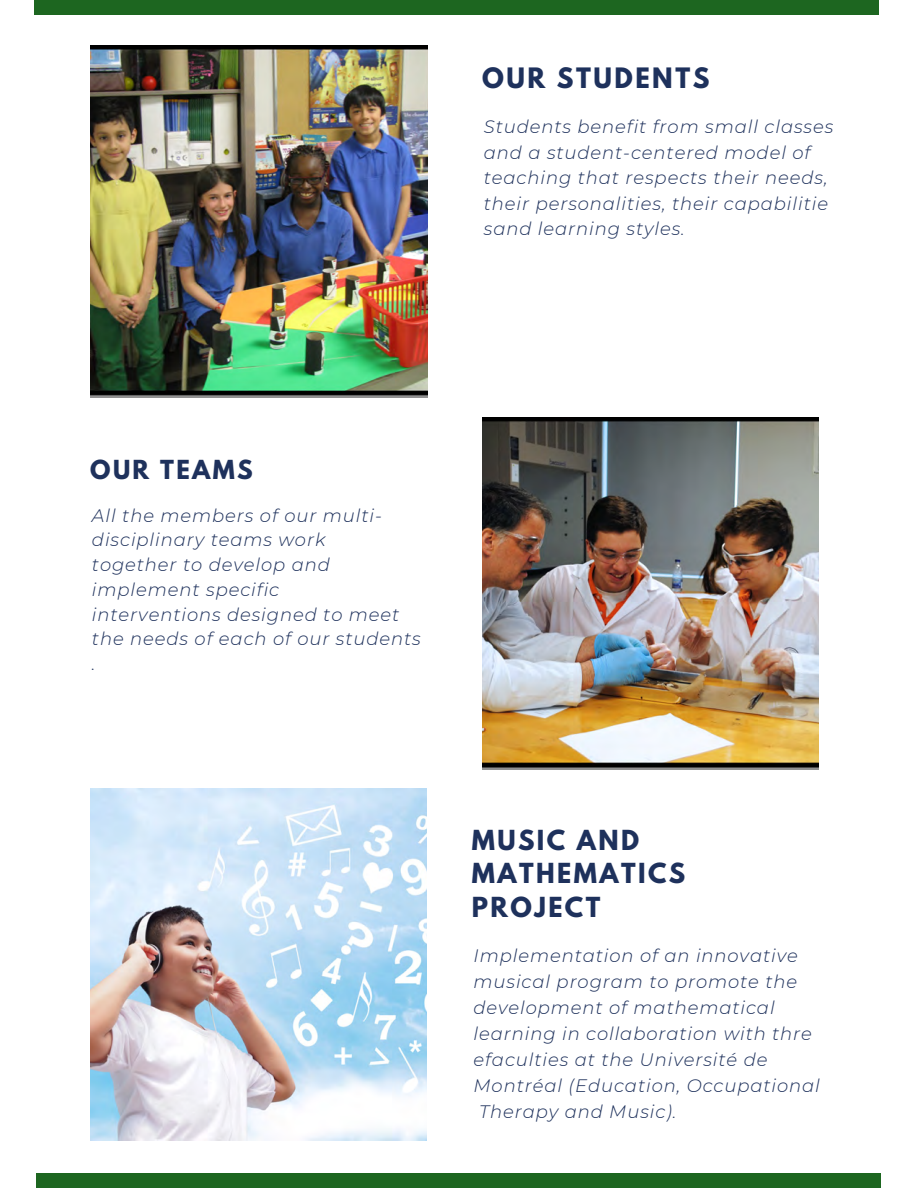
<style>
.page{position:relative;width:918px;height:1188px;background:#fff}
.page>*{position:absolute;margin:0;border:0;box-sizing:border-box;transform-origin:0 0}
.t1{font:700 24.9px "League Spartan";letter-spacing:.1em;color:#1e315c}
.t2{font:700 24.45px/33.3px "League Spartan";letter-spacing:.1em;color:#1e315c}
.t3{font:700 23.25px "League Spartan";letter-spacing:.1em;color:#1e315c}
.t4{font:italic 300 18px/24.8px "Montserrat";letter-spacing:.05em;color:#1e315c}
</style>
<div class="page">
<img style="left:90px;top:788px;width:337px;height:352px">
<img style="left:91px;top:46px;width:336px;height:352px">
<img style="left:482px;top:417px;width:336px;height:352px">
<div style="left:34px;top:0;width:845px;height:15px;background:#1d6620"></div>
<div style="left:36px;top:1174px;width:845px;height:14px;background:#1d6620"></div>
<h1 class="t1" style="left:482px;top:66px;width:229px">OUR STUDENTS</h1>
<p class="t4" style="left:484px;top:114px;width:351px;line-height:25.3px">Students benefit from small classes and a student-centered model of teaching that respects their needs, their personalities, their capabilitie sand learning styles.</p>
<p class="t3" style="left:90px;top:458px;width:164px">OUR TEAMS</p>
<p class="t4" style="left:92px;top:503px;width:330px">All the members of our multi&shy;disciplinary teams work<br>together to develop and implement specific<br>interventions designed to meet the needs of each of our students .</p>
<h2 class="t2" style="left:472px;top:827px;width:215px">MUSIC AND<br>MATHEMATICS<br>PROJECT</h2>
<p class="t4" style="left:474px;top:943px;width:326px">Implementation of an innovative</p>
<p class="t4" style="left:474px;top:969px;width:325px">musical program to promote the</p>
<p class="t4" style="left:474px;top:995px;width:303px">development of mathematical</p>
<p class="t4" style="left:474px;top:1021px;width:340px">learning in collaboration with thre</p>
<p class="t4" style="left:474px;top:1047px;width:295px">efaculties at the Université de</p>
<p class="t4" style="left:474px;top:1073px;width:348px">Montréal (Education, Occupational</p>
<p class="t4" style="left:479px;top:1099px;width:199px">Therapy and Music).</p>
</div>
